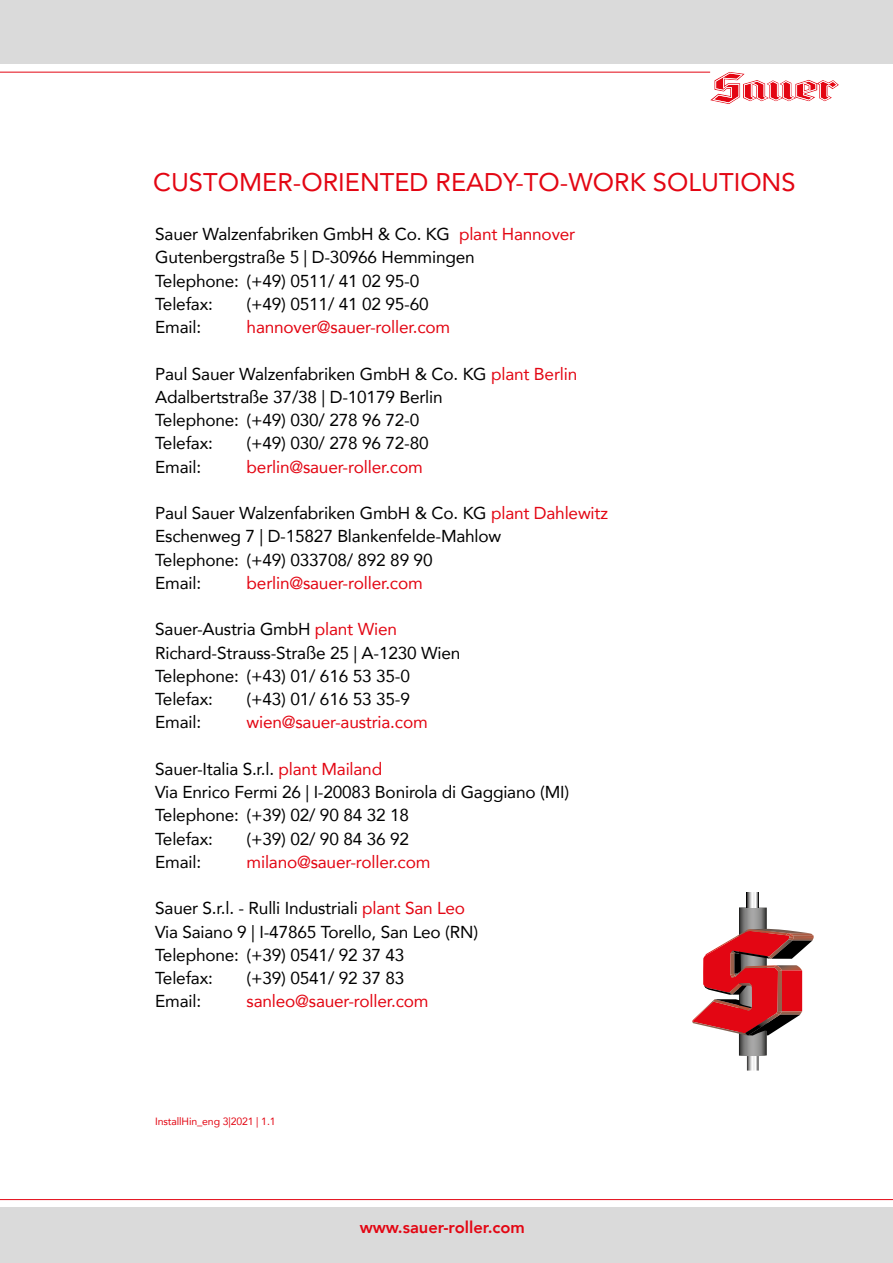
<style>
.page{position:relative;width:893px;height:1263px;background:#fff}
.page>*{position:absolute;margin:0;border:0;box-sizing:border-box;transform-origin:0 0}
.headline{font:25.5px "Avenir";color:#e30613}
.t1{font:17.25px "Avenir";letter-spacing:-.01em;color:#000}
.t2{font:17.25px "Avenir";letter-spacing:-.01em;color:#e30613}
.lauftext{font:800 16.5px "Avenir";color:#e30613}
.t3{font:10.5px "Avenir";letter-spacing:-.01em;color:#e30613}
.s1{color:#e30613}
</style>
<div class="page">
<div style="left:0;top:1208px;width:893px;height:55px;background:#dadada"></div>
<hr style="left:0;top:1199px;width:893px;height:1px;background:#e30613">
<hr style="left:0;top:72px;width:710px;height:1px;background:#e30613">
<div style="left:0;top:0;width:893px;height:64px;background:#dadada"></div>
<svg style="left:710px;top:72px;width:129px;height:32px"></svg>
<svg style="left:747px;top:892px;width:11px;height:15px"></svg>
<svg style="left:692px;top:907px;width:122px;height:163px"></svg>
<p class="headline" style="left:153px;top:162px;width:644px">CUSTOMER-ORIENTED READY-TO-WORK SOLUTIONS</p>
<p class="t1" style="left:155px;top:220px;width:422px">Sauer Walzenfabriken GmbH &amp; Co. KG <span class="s1">plant Hannover</span></p>
<p class="t1" style="left:155px;top:243px;width:321px">Gutenbergstraße 5 | D-30966 Hemmingen</p>
<p class="t1" style="left:155px;top:267px;width:266px">Telephone: (+49) 0511/ 41 02 95-0</p>
<p class="t1" style="left:155px;top:290px;width:59px">Telefax:</p>
<p class="t1" style="left:247px;top:290px;width:184px">(+49) 0511/ 41 02 95-60</p>
<p class="t1" style="left:155px;top:313px;width:47px">Email:</p>
<p class="t2" style="left:247px;top:313px;width:205px">hannover@sauer-roller.com</p>
<p class="t1" style="left:155px;top:360px;width:424px">Paul Sauer Walzenfabriken GmbH &amp; Co. KG <span class="s1">plant Berlin</span></p>
<p class="t1" style="left:155px;top:383px;width:289px">Adalbertstraße 37/38 | D-10179 Berlin</p>
<p class="t1" style="left:155px;top:406px;width:266px">Telephone: (+49) 030/ 278 96 72-0</p>
<p class="t1" style="left:155px;top:429px;width:59px">Telefax:</p>
<p class="t1" style="left:247px;top:429px;width:184px">(+49) 030/ 278 96 72-80</p>
<p class="t1" style="left:155px;top:453px;width:47px">Email:</p>
<p class="t2" style="left:247px;top:453px;width:178px">berlin@sauer-roller.com</p>
<p class="t1" style="left:155px;top:499px;width:454px">Paul Sauer Walzenfabriken GmbH &amp; Co. KG <span class="s1">plant Dahlewitz</span></p>
<p class="t1" style="left:155px;top:522px;width:348px">Eschenweg 7 | D-15827 Blankenfelde-Mahlow</p>
<p class="t1" style="left:155px;top:546px;width:279px">Telephone: (+49) 033708/ 892 89 90</p>
<p class="t1" style="left:155px;top:569px;width:47px">Email:</p>
<p class="t2" style="left:247px;top:569px;width:178px">berlin@sauer-roller.com</p>
<p class="t1" style="left:155px;top:615px;width:243px">Sauer-Austria GmbH <span class="s1">plant Wien</span></p>
<p class="t1" style="left:155px;top:639px;width:307px">Richard-Strauss-Straße 25 | A-1230 Wien</p>
<p class="t1" style="left:155px;top:662px;width:256px">Telephone: (+43) 01/ 616 53 35-0</p>
<p class="t1" style="left:155px;top:685px;width:59px">Telefax:</p>
<p class="t1" style="left:247px;top:685px;width:165px">(+43) 01/ 616 53 35-9</p>
<p class="t1" style="left:155px;top:708px;width:47px">Email:</p>
<p class="t2" style="left:247px;top:708px;width:183px">wien@sauer-austria.com</p>
<p class="t1" style="left:155px;top:755px;width:228px">Sauer-Italia S.r.l. <span class="s1">plant Mailand</span></p>
<p class="t1" style="left:155px;top:778px;width:415px">Via Enrico Fermi 26 | I-20083 Bonirola di Gaggiano (MI)</p>
<p class="t1" style="left:155px;top:801px;width:255px">Telephone: (+39) 02/ 90 84 32 18</p>
<p class="t1" style="left:155px;top:825px;width:59px">Telefax:</p>
<p class="t1" style="left:247px;top:825px;width:164px">(+39) 02/ 90 84 36 92</p>
<p class="t1" style="left:155px;top:848px;width:47px">Email:</p>
<p class="t2" style="left:247px;top:848px;width:185px">milano@sauer-roller.com</p>
<p class="t1" style="left:155px;top:894px;width:311px">Sauer S.r.l. - Rulli Industriali <span class="s1">plant San Leo</span></p>
<p class="t1" style="left:155px;top:918px;width:324px">Via Saiano 9 | I-47865 Torello, San Leo (RN)</p>
<p class="t1" style="left:155px;top:941px;width:251px">Telephone: (+39) 0541/ 92 37 43</p>
<p class="t1" style="left:155px;top:964px;width:59px">Telefax:</p>
<p class="t1" style="left:247px;top:964px;width:159px">(+39) 0541/ 92 37 83</p>
<p class="t1" style="left:155px;top:987px;width:47px">Email:</p>
<p class="t2" style="left:247px;top:987px;width:183px">sanleo@sauer-roller.com</p>
<p class="t3" style="left:155px;top:1113px;width:122px">InstallHin_eng 3|2021 | 1.1</p>
<p class="lauftext" style="left:360px;top:1214px;width:167px">www.sauer-roller.com</p>
</div>
